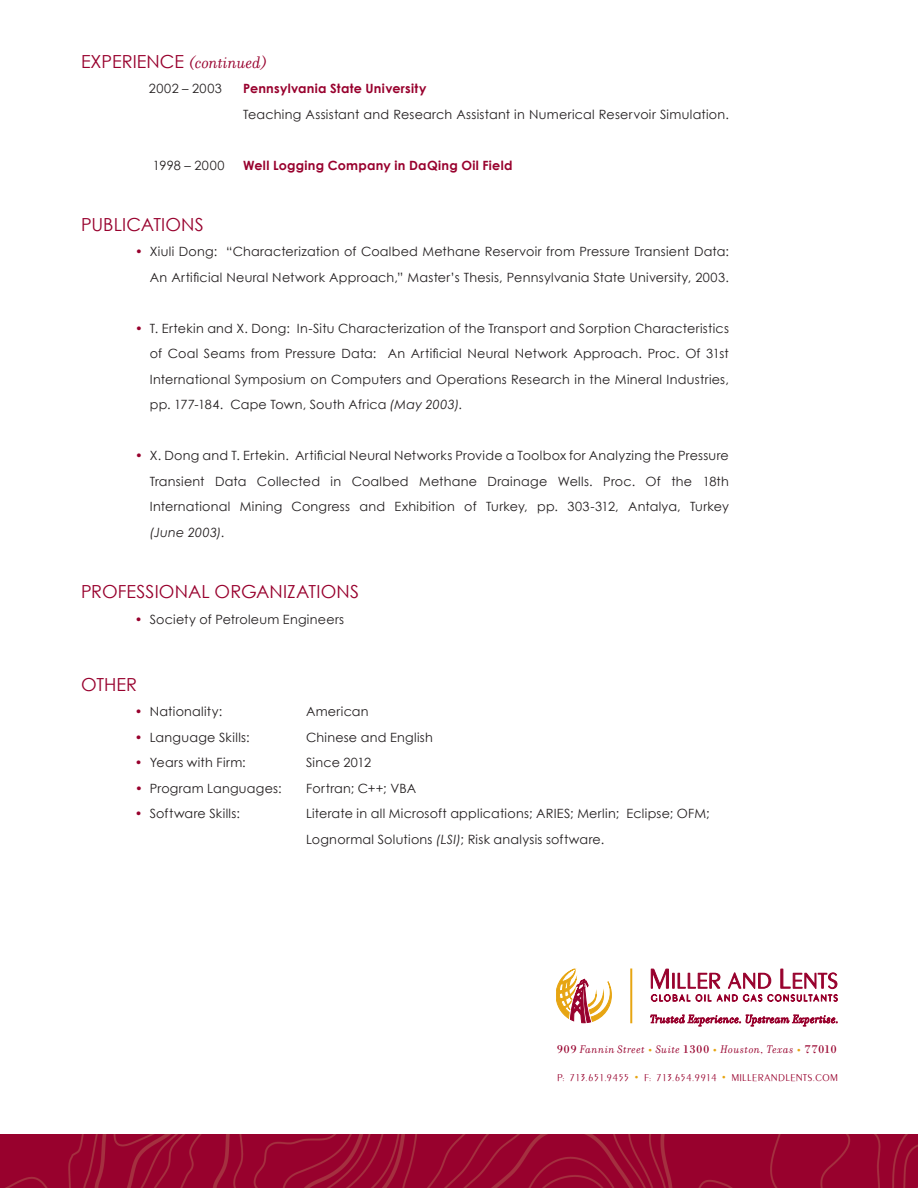
<style>
.page{position:relative;width:918px;height:1188px;background:#fff}
.page>*{position:absolute;margin:0;border:0;box-sizing:border-box;transform-origin:0 0}
.t1{font:18px "Century Gothic";letter-spacing:.005em;color:#98012d}
.t2{font:italic 18px "Filosofia";color:#98012d}
.t3{font:12.75px/25.5px "Century Gothic";letter-spacing:.02em;color:#231f20;text-align:justify}
.t4{font:700 12.75px "Century Gothic";letter-spacing:.02em;color:#98012d}
.t5{font:italic 12px "Filosofia";letter-spacing:.045em;color:#98012d}
.t6{font:10.5px "Peignot";letter-spacing:-.015em;color:#98012d}
.s1{font-family:"Century Gothic";font-style:normal}
.s2{color:#98012d}
.s3{font-style:italic}
.s4{font-family:"Filosofia Unicase";font-style:normal}
.s5{font-family:"Filosofia Grand";font-style:normal;font-size:19.5px;color:#e7a512}
.s6{font-family:"Filosofia Grand";font-size:19.5px;color:#e7a512}
</style>
<div class="page">
<div style="left:631px;top:969px;width:1px;height:54px;border:1px solid #e7a512"></div>
<svg style="left:651px;top:969px;width:186px;height:33px"></svg>
<svg style="left:651px;top:1014px;width:186px;height:12px"></svg>
<svg style="left:556px;top:969px;width:56px;height:54px"></svg>
<img style="left:0;top:1134px;width:918px;height:54px">
<p class="t2" style="left:81px;top:52px;width:188px"><span class="s1">EXPERIENCE</span> (continued)</p>
<p class="t3" style="left:149px;top:75px;width:75px">2002 – 2003</p>
<p class="t4" style="left:243px;top:80px;width:185px">Pennsylvania State University</p>
<p class="t3" style="left:243px;top:101px;width:487px">Teaching Assistant and Research Assistant in Numerical Reservoir Simulation.</p>
<p class="t3" style="left:153px;top:152px;width:73px">1998 – 2000</p>
<p class="t4" style="left:243px;top:157px;width:271px">Well Logging Company in DaQing Oil Field</p>
<p class="t1" style="left:81px;top:213px;width:124px">PUBLICATIONS</p>
<p class="t3" style="left:135px;top:239px;width:596px;text-align:right"><span class="s2">•</span> Xiuli Dong: “Characterization of Coalbed Methane Reservoir from Pressure Transient Data:<br>An Artificial Neural Network Approach,” Master’s Thesis, Pennsylvania State University, 2003.</p>
<p class="t3" style="left:150px;top:315px;width:581px;text-indent:-15px"><span class="s2">•</span> T. Ertekin and X. Dong: In-Situ Characterization of the Transport and Sorption Characteristics of Coal Seams from Pressure Data: An Artificial Neural Network Approach. Proc. Of 31st International Symposium on Computers and Operations Research in the Mineral Industries, pp. 177-184. Cape Town, South Africa <span class="s3">(May 2003)</span>.</p>
<p class="t3" style="left:150px;top:443px;width:581px;text-indent:-15px"><span class="s2">•</span> X. Dong and T. Ertekin. Artificial Neural Networks Provide a Toolbox for Analyzing the Pressure Transient Data Collected in Coalbed Methane Drainage Wells. Proc. Of the 18th International Mining Congress and Exhibition of Turkey, pp. 303-312, Antalya, Turkey <span class="s3">(June 2003)</span>.</p>
<p class="t1" style="left:81px;top:581px;width:279px">PROFESSIONAL ORGANIZATIONS</p>
<p class="t3" style="left:135px;top:606px;width:211px"><span class="s2">•</span> Society of Petroleum Engineers</p>
<p class="t1" style="left:81px;top:673px;width:58px">OTHER</p>
<p class="t3" style="left:135px;top:699px;width:89px"><span class="s2">•</span> Nationality:</p>
<p class="t3" style="left:306px;top:699px;width:64px">American</p>
<p class="t3" style="left:135px;top:724px;width:116px"><span class="s2">•</span> Language Skills:</p>
<p class="t3" style="left:306px;top:724px;width:128px">Chinese and English</p>
<p class="t3" style="left:135px;top:750px;width:112px"><span class="s2">•</span> Years with Firm:</p>
<p class="t3" style="left:306px;top:750px;width:67px">Since 2012</p>
<p class="t3" style="left:135px;top:775px;width:148px"><span class="s2">•</span> Program Languages:</p>
<p class="t3" style="left:306px;top:775px;width:112px">Fortran; C++; VBA</p>
<p class="t3" style="left:135px;top:801px;width:107px"><span class="s2">•</span> Software Skills:</p>
<p class="t3" style="left:306px;top:801px;width:405px">Literate in all Microsoft applications; ARIES; Merlin; Eclipse; OFM;<br>Lognormal Solutions <span class="s3">(LSI)</span>; Risk analysis software.</p>
<p class="t5" style="left:557px;top:1043px;width:282px"><span class="s4">909</span> Fannin Street <span class="s5">•</span> Suite <span class="s4">1300</span> <span class="s5">•</span> Houston, Texas <span class="s5">•</span> <span class="s4">77010</span></p>
<p class="t6" style="left:557px;top:1072px;width:282px">P: 713.651.9455 <span class="s6">•</span> F: 713.654.9914 <span class="s6">•</span> MILLERANDLENTS.COM</p>
</div>
